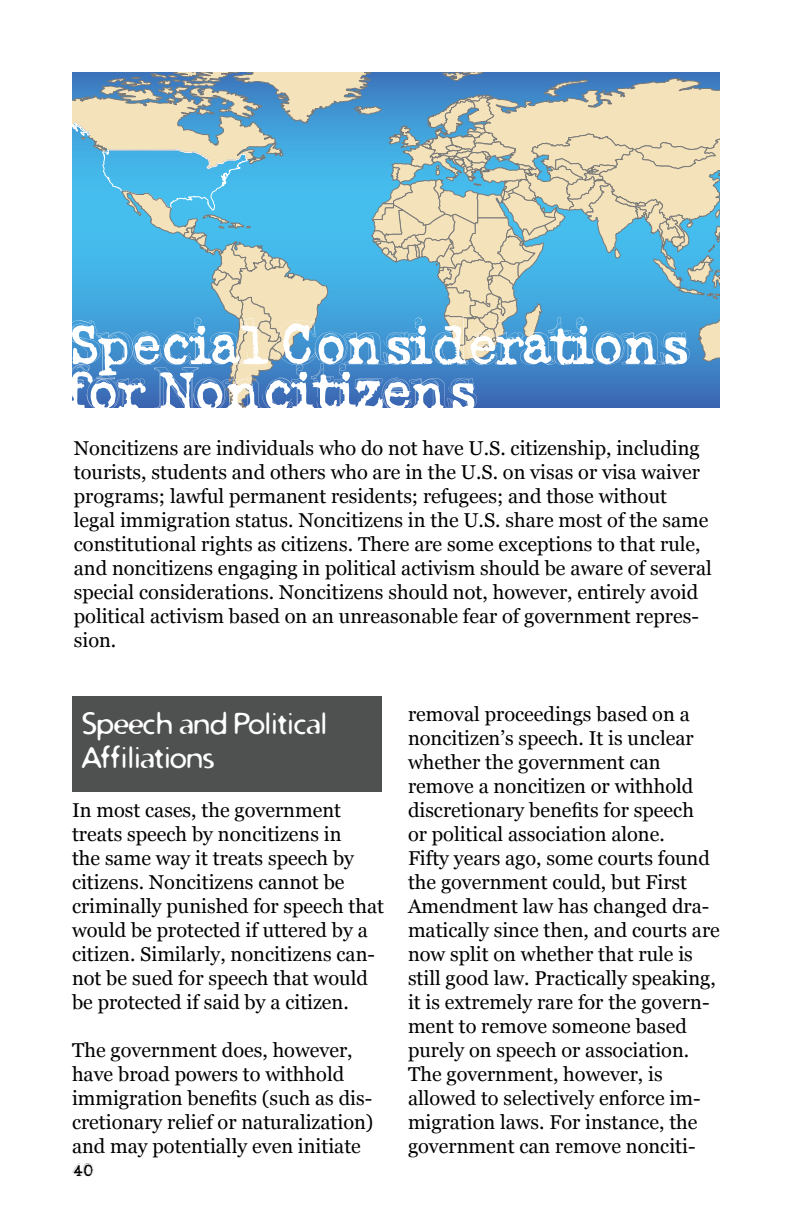
<style>
.page{position:relative;width:792px;height:1224px;background:#fff}
.page>*{position:absolute;margin:0;border:0;box-sizing:border-box;transform-origin:0 0}
.t1{font:54px/46px "Fluoxetine";letter-spacing:-.08em;color:#fff}
.t2{font:30px/34px "Distro";color:#fff}
.t3{font:20px/24px "Georgia";color:#000}
.t4{font:16px "Fluoxetine";color:#000}
</style>
<div class="page">
<svg style="left:72px;top:72px;width:648px;height:336px;background:#7bafc7"></svg>
<div style="left:72px;top:696px;width:310px;height:96px;background:#4f5050"></div>
<h1 class="t1" style="left:62px;top:321px;width:630px">Special Considerations for Noncitizens</h1>
<p class="t3" style="left:74px;top:436px;width:640px">Noncitizens are individuals who do not have U.S. citizenship, including tourists, students and others who are in the U.S. on visas or visa waiver programs; lawful permanent residents; refugees; and those without legal immigration status. Noncitizens in the U.S. share most of the same constitutional rights as citizens. There are some exceptions to that rule, and noncitizens engaging in political activism should be aware of several special considerations. Noncitizens should not, however, entirely avoid political activism based on an unreasonable fear of government repres&shy;sion.</p>
<h2 class="t2" style="left:82px;top:706px;width:247px">Speech and Political<br>Affiliations</h2>
<p class="t3" style="left:72px;top:798px;width:313px">In most cases, the government treats speech by noncitizens in<br>the same way it treats speech by citizens. Noncitizens cannot be criminally punished for speech that would be protected if uttered by a citizen. Similarly, noncitizens can&shy;not be sued for speech that would be protected if said by a citizen.</p>
<p class="t3" style="left:72px;top:1038px;width:303px">The government does, however, have broad powers to withhold immigration benefits (such as dis&shy;cretionary relief or naturalization) and may potentially even initiate</p>
<p class="t4" style="left:72px;top:1159px;width:24px">40</p>
<p class="t3" style="left:408px;top:702px;width:313px">removal proceedings based on a noncitizen’s speech. It is unclear whether the government can remove a noncitizen or withhold discretionary benefits for speech<br>or political association alone.<br>Fifty years ago, some courts found the government could, but First<br>Amendment law has changed dra&shy;matically since then, and courts are now split on whether that rule is still good law. Practically speaking, it is extremely rare for the govern&shy;ment to remove someone based purely on speech or association.<br>The government, however, is allowed to selectively enforce im&shy;migration laws. For instance, the government can remove nonciti-</p>
</div>
